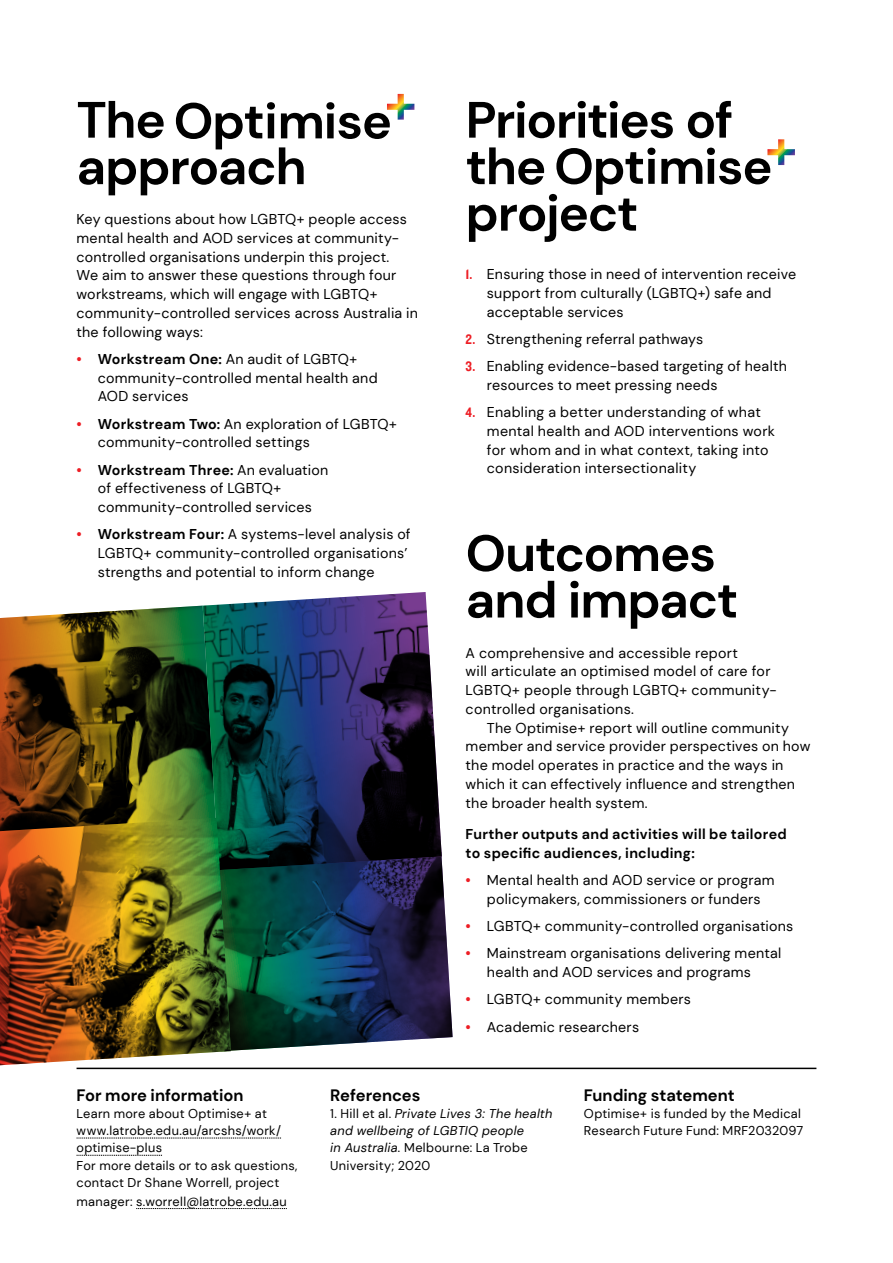
<style>
.page{position:relative;width:893px;height:1263px;background:#fff}
.page>*{position:absolute;margin:0;border:0;box-sizing:border-box;transform-origin:0 0}
.H2_Optimise{font:700 51px/46.5px "DM Sans";letter-spacing:-.025em;color:#000}
.Subhead_H3{font:700 16.5px "DM Sans";color:#000}
.Body_noindent{font:14.25px/18.8px "DM Sans";letter-spacing:.015em;color:#000}
.Body{font:14.25px/18.8px "DM Sans";letter-spacing:.015em;color:#000}
.Body_noindent_SB{font:700 14.25px/18.8px "DM Sans";letter-spacing:.02em;color:#000}
.Body_noindent-2{font:12.75px/17.2px "DM Sans";letter-spacing:.02em;color:#000}
.Body_noindent-3{font:italic 12.75px/17.2px "DM Sans";letter-spacing:.02em;color:#000}
.Body_noindent_small{font:12.75px/17.2px "DM Sans";letter-spacing:.02em;color:#000}
.s1{font-weight:700;color:#ed1d24}
.s2{font-weight:700}
.s3{font-family:"Knockout HTF50 Welterweight";color:#ed1d24}
.s4{font-style:normal}
</style>
<div class="page">
<svg style="left:176px;top:102px;width:99px;height:47px"></svg>
<svg style="left:281px;top:94px;width:133px;height:45px"></svg>
<svg style="left:556px;top:148px;width:99px;height:47px"></svg>
<svg style="left:661px;top:139px;width:134px;height:45px"></svg>
<hr style="left:77px;top:1068px;width:739px;height:1px;background:#000">
<svg style="left:77px;top:1138px;width:204px;height:1px"></svg>
<svg style="left:77px;top:1155px;width:85px;height:1px"></svg>
<svg style="left:136px;top:1208px;width:151px;height:1px"></svg>
<img style="left:0;top:606px;width:203px;height:212px">
<img style="left:231px;top:864px;width:222px;height:187px">
<img style="left:203px;top:592px;width:239px;height:278px">
<img style="left:0;top:818px;width:231px;height:247px">
<h2 class="H2_Optimise" style="left:77px;top:97px;width:231px">The approach</h2>
<p class="Body_noindent" style="left:77px;top:210px;width:343px">Key questions about how LGBTQ+ people access mental health and AOD services at community&shy;controlled organisations underpin this project.<br>We aim to answer these questions through four workstreams, which will engage with LGBTQ+ community-controlled services across Australia in the following ways:</p>
<p class="Body_noindent" style="left:98px;top:349px;width:281px;text-indent:-21px"><span class="s1">•</span> <span class="s2">Workstream One:</span> An audit of LGBTQ+ community-controlled mental health and<br>AOD services</p>
<p class="Body_noindent" style="left:98px;top:414px;width:301px;text-indent:-21px"><span class="s1">•</span> <span class="s2">Workstream Two:</span> An exploration of LGBTQ+ community-controlled settings</p>
<p class="Body_noindent" style="left:98px;top:460px;width:232px;text-indent:-21px"><span class="s1">•</span> <span class="s2">Workstream Three:</span> An evaluation of effectiveness of LGBTQ+ community-controlled services</p>
<p class="Body_noindent" style="left:98px;top:525px;width:314px;text-indent:-21px"><span class="s1">•</span> <span class="s2">Workstream Four:</span> A systems-level analysis of<br>LGBTQ+ community-controlled organisations’ strengths and potential to inform change</p>
<h2 class="H2_Optimise" style="left:466px;top:97px;width:269px">Priorities of the<br>project</h2>
<p class="Body_noindent" style="left:487px;top:265px;width:311px;text-indent:-21px"><span class="s3">1.</span> Ensuring those in need of intervention receive support from culturally (LGBTQ+) safe and acceptable services</p>
<p class="Body_noindent" style="left:466px;top:329px;width:239px"><span class="s3">2.</span> Strengthening referral pathways</p>
<p class="Body_noindent" style="left:487px;top:357px;width:301px;text-indent:-21px"><span class="s3">3.</span> Enabling evidence-based targeting of health resources to meet pressing needs</p>
<p class="Body_noindent" style="left:487px;top:403px;width:290px;text-indent:-21px"><span class="s3">4.</span> Enabling a better understanding of what mental health and AOD interventions work for whom and in what context, taking into consideration intersectionality</p>
<h2 class="H2_Optimise" style="left:466px;top:530px;width:274px">Outcomes and impact</h2>
<p class="Body_noindent" style="left:466px;top:643px;width:313px">A comprehensive and accessible report<br>will articulate an optimised model of care for LGBTQ+ people through LGBTQ+ community&shy;controlled organisations.</p>
<p class="Body" style="left:466px;top:718px;width:346px;text-indent:21px">The Optimise+ report will outline community member and service provider perspectives on how the model operates in practice and the ways in which it can effectively influence and strengthen the broader health system.</p>
<p class="Body_noindent_SB" style="left:466px;top:825px;width:323px">Further outputs and activities will be tailored to specific audiences, including:</p>
<p class="Body_noindent" style="left:466px;top:871px;width:310px;text-align:center"><span class="s1">•</span> Mental health and AOD service or program policymakers, commissioners or funders</p>
<p class="Body_noindent" style="left:466px;top:917px;width:329px"><span class="s1">•</span> LGBTQ+ community-controlled organisations</p>
<p class="Body_noindent" style="left:487px;top:944px;width:296px;text-indent:-21px"><span class="s1">•</span> Mainstream organisations delivering mental health and AOD services and programs</p>
<p class="Body_noindent" style="left:466px;top:990px;width:227px"><span class="s1">•</span> LGBTQ+ community members</p>
<p class="Body_noindent" style="left:466px;top:1017px;width:175px"><span class="s1">•</span> Academic researchers</p>
<h3 class="Subhead_H3" style="left:77px;top:1084px;width:168px">For more information</h3>
<p class="Body_noindent-2" style="left:77px;top:1105px;width:222px">Learn more about Optimise+ at www.latrobe.edu.au/arcshs/work/ optimise-plus<br>For more details or to ask questions, contact Dr Shane Worrell, project</p>
<p class="Body_noindent-2" style="left:77px;top:1192px;width:212px">manager: s.worrell@latrobe.edu.au</p>
<h3 class="Subhead_H3" style="left:330px;top:1084px;width:92px">References</h3>
<p class="Body_noindent-3" style="left:330px;top:1105px;width:224px"><span class="s4">1. Hill et al.</span> Private Lives 3: The health and wellbeing of LGBTIQ people<br>in Australia. <span class="s4">Melbourne: La Trobe<br>University; 2020</span></p>
<h3 class="Subhead_H3" style="left:584px;top:1084px;width:152px">Funding statement</h3>
<p class="Body_noindent_small" style="left:584px;top:1105px;width:221px">Optimise+ is funded by the Medical<br>Research Future Fund: MRF2032097</p>
</div>
